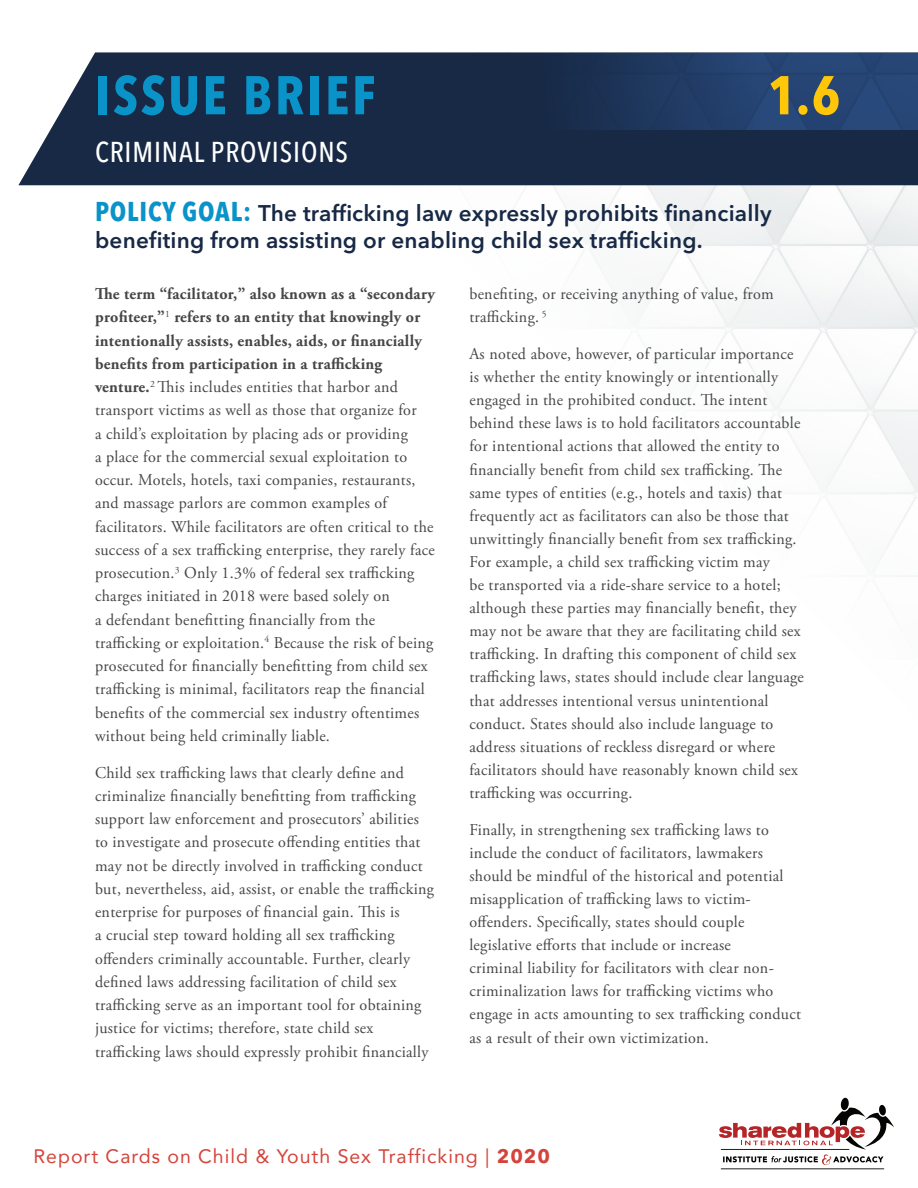
<style>
.page{position:relative;width:918px;height:1188px;background:#fff}
.page>*{position:absolute;margin:0;border:0;box-sizing:border-box;transform-origin:0 0}
.t1{font:700 condensed 54px "Avenir Next LT Pro";letter-spacing:.05em;color:#0a93c8}
.t2{font:700 condensed 54px "Avenir Next LT Pro";color:#ffc60a}
.t3{font:500 condensed 28.5px "Avenir Next LT Pro";letter-spacing:.03em;color:#fff}
.t4{font:600 22.5px/27px "Avenir Next LT Pro";letter-spacing:.01em;color:#172945}
.t5{font:19.5px "Avenir";letter-spacing:.05em;color:#d5443b}
._2-col_paragraph{font:16.5px/23.2px "Adobe Garamond Pro";letter-spacing:-.005em;color:#454647}
.s1{font-weight:700;font-stretch:condensed;font-size:27px;color:#0a93c8}
.s2{font-weight:700}
.s3{font-family:"Avenir Next LT Pro";font-weight:700}
</style>
<div class="page">
<img style="left:212px;top:185px;width:706px;height:392px">
<svg style="left:18px;top:52px;width:900px;height:133px;background:#2e3e57"></svg>
<img style="left:143px;top:54px;width:775px;height:75px">
<svg style="left:719px;top:1098px;width:175px;height:67px"></svg>
<hr style="left:721px;top:1149px;width:128px;height:1px;background:#241f21">
<hr style="left:721px;top:1168px;width:163px;height:1px;background:#241f21">
<p class="t1" style="left:95px;top:62px;width:282px">ISSUE BRIEF</p>
<p class="t2" style="left:768px;top:62px;width:74px">1.6</p>
<p class="t3" style="left:95px;top:135px;width:255px">CRIMINAL PROVISIONS</p>
<p class="t4" style="left:95px;top:200px;width:678px"><span class="s1">POLICY GOAL:</span> The trafficking law expressly prohibits financially benefiting from assisting or enabling child sex trafficking.</p>
<p class="_2-col_paragraph" style="left:95px;top:283px;width:341px"><span class="s2">The term “facilitator,” also known as a “secondary profiteer,”</span><sup>1</sup> <span class="s2">refers to an entity that knowingly or intentionally assists, enables, aids, or financially benefits from participation in a trafficking venture.</span><sup>2</sup> This includes entities that harbor and transport victims as well as those that organize for<br>a child’s exploitation by placing ads or providing<br>a place for the commercial sexual exploitation to occur. Motels, hotels, taxi companies, restaurants, and massage parlors are common examples of facilitators. While facilitators are often critical to the success of a sex trafficking enterprise, they rarely face prosecution.<sup>3</sup> Only 1.3% of federal sex trafficking charges initiated in 2018 were based solely on<br>a defendant benefitting financially from the trafficking or exploitation.<sup>4</sup> Because the risk of being prosecuted for financially benefitting from child sex trafficking is minimal, facilitators reap the financial benefits of the commercial sex industry oftentimes without being held criminally liable.</p>
<p class="_2-col_paragraph" style="left:95px;top:761px;width:341px">Child sex trafficking laws that clearly define and criminalize financially benefitting from trafficking support law enforcement and prosecutors’ abilities to investigate and prosecute offending entities that may not be directly involved in trafficking conduct but, nevertheless, aid, assist, or enable the trafficking enterprise for purposes of financial gain. This is<br>a crucial step toward holding all sex trafficking offenders criminally accountable. Further, clearly defined laws addressing facilitation of child sex trafficking serve as an important tool for obtaining justice for victims; therefore, state child sex trafficking laws should expressly prohibit financially</p>
<p class="_2-col_paragraph" style="left:469px;top:283px;width:306px">benefiting, or receiving anything of value, from trafficking. <sup>5</sup></p>
<p class="_2-col_paragraph" style="left:469px;top:343px;width:336px">As noted above, however, of particular importance is whether the entity knowingly or intentionally engaged in the prohibited conduct. The intent behind these laws is to hold facilitators accountable for intentional actions that allowed the entity to financially benefit from child sex trafficking. The same types of entities (e.g., hotels and taxis) that frequently act as facilitators can also be those that unwittingly financially benefit from sex trafficking.<br>For example, a child sex trafficking victim may<br>be transported via a ride-share service to a hotel; although these parties may financially benefit, they may not be aware that they are facilitating child sex trafficking. In drafting this component of child sex trafficking laws, states should include clear language that addresses intentional versus unintentional conduct. States should also include language to address situations of reckless disregard or where facilitators should have reasonably known child sex trafficking was occurring.</p>
<p class="_2-col_paragraph" style="left:469px;top:818px;width:333px">Finally, in strengthening sex trafficking laws to include the conduct of facilitators, lawmakers should be mindful of the historical and potential misapplication of trafficking laws to victim&shy;offenders. Specifically, states should couple legislative efforts that include or increase<br>criminal liability for facilitators with clear non&shy;criminalization laws for trafficking victims who engage in acts amounting to sex trafficking conduct as a result of their own victimization.</p>
<p class="t5" style="left:33px;top:1140px;width:518px">Report Cards on Child &amp; Youth Sex Trafficking | <span class="s3">2020</span></p>
</div>
